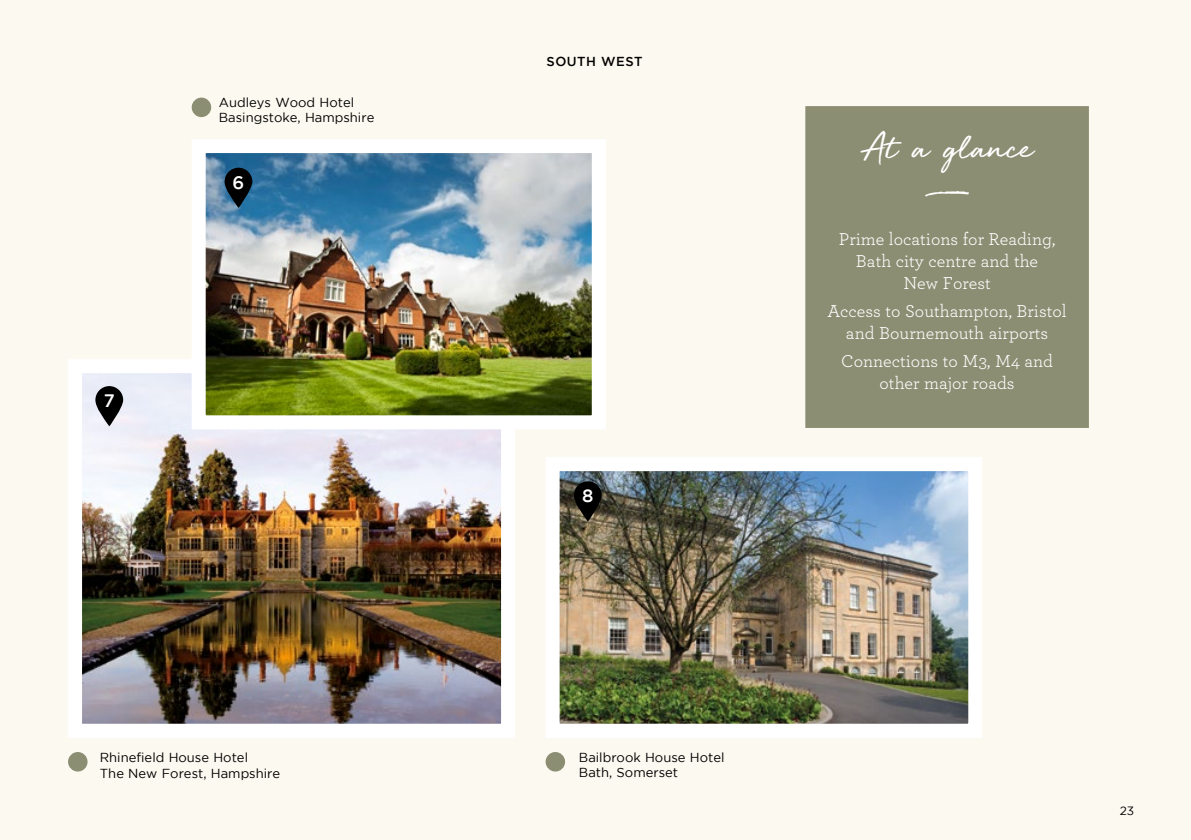
<style>
.page{position:relative;width:1191px;height:840px;background:#fff}
.page>*{position:absolute;margin:0;border:0;box-sizing:border-box;transform-origin:0 0}
.t1{font:39px "Golden Plains";color:#fff}
.t2{font:18px/22px "Archer Pro";color:#fff;text-align:center}
.t3{font:500 18px "Gotham";color:#fff}
.t4{font:13px/15.6px "Gotham";color:#000}
.t5{font:500 13px "Gotham";letter-spacing:.04em;color:#000}
.t6{font:12px "Gotham";color:#000}
</style>
<div class="page">
<div style="left:0;top:0;width:1191px;height:839px;background:#fcfaf0"></div>
<img style="left:560px;top:472px;width:407px;height:250px">
<div style="left:545px;top:457px;width:437px;height:280px;border:14px solid #fff"></div>
<img style="left:83px;top:374px;width:417px;height:348px">
<div style="left:68px;top:359px;width:447px;height:378px;border:14px solid #fff"></div>
<svg style="left:95px;top:386px;width:28px;height:40px"></svg>
<svg style="left:574px;top:481px;width:28px;height:40px"></svg>
<div style="left:805px;top:106px;width:284px;height:321px;background:#8b8e72"></div>
<img style="left:207px;top:154px;width:384px;height:260px">
<div style="left:192px;top:139px;width:414px;height:290px;border:14px solid #fff"></div>
<svg style="left:225px;top:168px;width:27px;height:40px"></svg>
<div style="left:192px;top:97px;width:19px;height:20px;background:#8b8e72;border-radius:50%"></div>
<div style="left:68px;top:751px;width:20px;height:20px;background:#8b8e72;border-radius:50%"></div>
<div style="left:545px;top:751px;width:20px;height:20px;background:#8b8e72;border-radius:50%"></div>
<svg style="left:925px;top:191px;width:44px;height:5px"></svg>
<p class="t4" style="left:219px;top:94px;width:157px">Audleys Wood Hotel<br>Basingstoke, Hampshire</p>
<p class="t3" style="left:104px;top:390px;width:12px">7</p>
<p class="t3" style="left:232px;top:172px;width:13px">6</p>
<p class="t4" style="left:100px;top:748px;width:182px">Rhinefield House Hotel<br>The New Forest, Hampshire</p>
<p class="t5" style="left:546px;top:54px;width:97px">SOUTH WEST</p>
<p class="t3" style="left:582px;top:485px;width:13px">8</p>
<p class="t4" style="left:579px;top:748px;width:147px">Bailbrook House Hotel<br>Bath, Somerset</p>
<h1 class="t1" style="left:861px;top:120px;width:174px">At a glance</h1>
<p class="t2" style="left:839px;top:227px;width:218px">Prime locations for Reading,<br>Bath city centre and the<br>New Forest</p>
<p class="t2" style="left:827px;top:299px;width:241px">Access to Southampton, Bristol and Bournemouth airports</p>
<p class="t2" style="left:841px;top:349px;width:213px">Connections to M3, M4 and other major roads</p>
<p class="t6" style="left:1120px;top:803px;width:16px">23</p>
</div>
